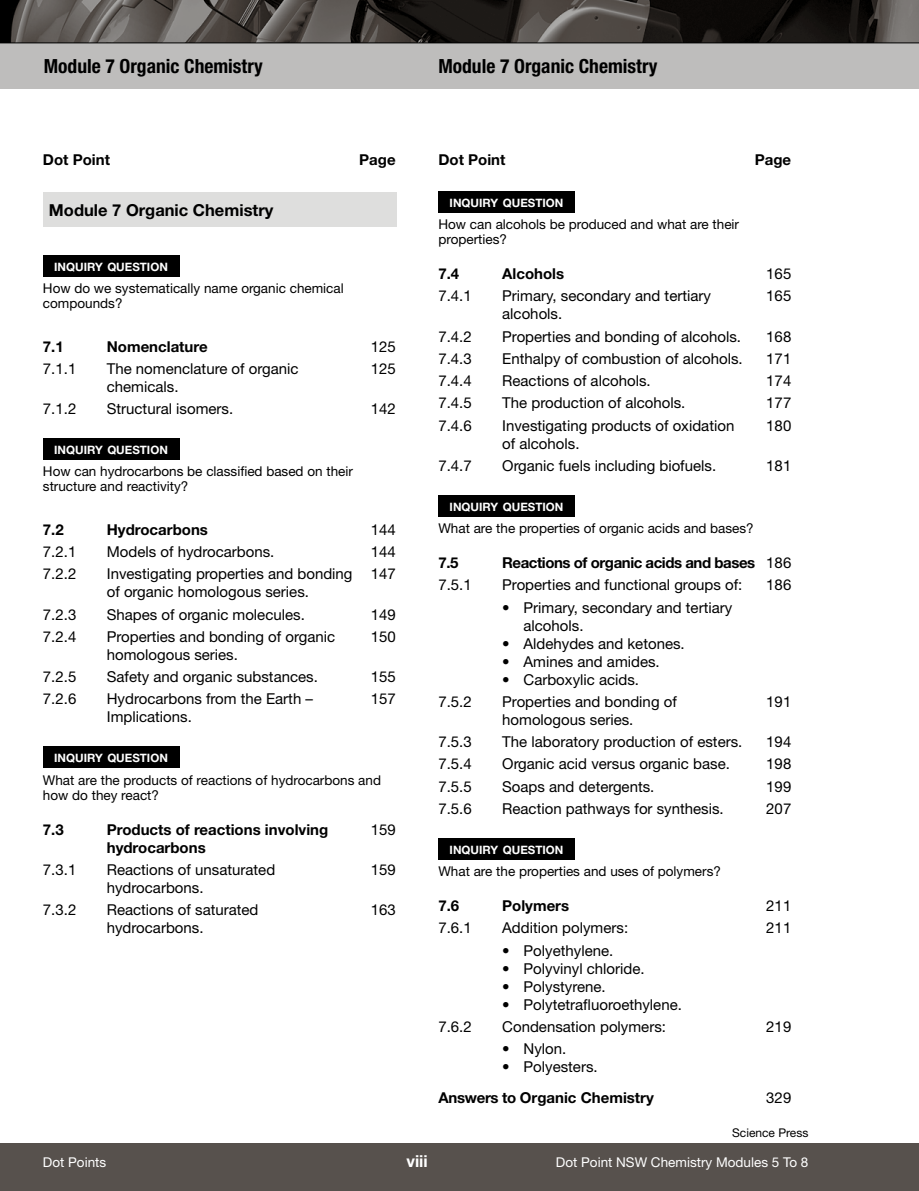
<style>
.page{position:relative;width:919px;height:1191px;background:#fff}
.page>*{position:absolute;margin:0;border:0;box-sizing:border-box;transform-origin:0 0}
.t1{font:700 condensed 19.5px "Helvetica Neue";color:#000}
.t2{font:700 16.5px "Helvetica Neue";color:#000}
.t3{font:700 16.5px "Helvetica Neue";color:#fff}
.t4{font:15px/18px "Helvetica Neue";color:#000}
.t5{font:700 15px "Helvetica Neue";color:#000}
.t6{font:700 15px "Helvetica Neue";letter-spacing:-.03em;color:#000}
.t7{font:13.5px/15px "Helvetica Neue";color:#000}
.t8{font:13.5px "Helvetica Neue";color:#fff}
.t9{font:12px "Helvetica Neue";color:#000}
.t10{font:700 11.55px "Helvetica Neue";color:#fff}
.s1{font-weight:400}
</style>
<div class="page">
<div style="left:43px;top:193px;width:353px;height:34px;background:#dededd"></div>
<div style="left:43px;top:255px;width:136px;height:21px;background:#000"></div>
<div style="left:43px;top:438px;width:136px;height:22px;background:#000"></div>
<div style="left:43px;top:746px;width:136px;height:22px;background:#000"></div>
<div style="left:438px;top:191px;width:136px;height:22px;background:#000"></div>
<div style="left:438px;top:495px;width:136px;height:21px;background:#000"></div>
<div style="left:438px;top:838px;width:136px;height:21px;background:#000"></div>
<div style="left:0;top:43px;width:918px;height:46px;background:#bebdbc"></div>
<hr style="left:918px;top:43px;width:1px;height:46px;background:#bebdbc">
<div style="left:0;top:1143px;width:918px;height:48px;background:#57514d"></div>
<img style="left:0;top:0;width:918px;height:43px">
<hr style="left:0;top:43px;width:918px;height:1px;background:#000">
<h1 class="t1" style="left:44px;top:54px;width:220px">Module 7 Organic Chemistry</h1>
<h1 class="t1" style="left:438px;top:54px;width:220px">Module 7 Organic Chemistry</h1>
<p class="t5" style="left:43px;top:150px;width:68px">Dot Point</p>
<p class="t5" style="left:359px;top:150px;width:38px">Page</p>
<p class="t5" style="left:438px;top:150px;width:68px">Dot Point</p>
<p class="t5" style="left:754px;top:150px;width:38px">Page</p>
<p class="t2" style="left:49px;top:200px;width:226px">Module 7 Organic Chemistry</p>
<p class="t10" style="left:54px;top:259px;width:115px">INQUIRY QUESTION</p>
<p class="t7" style="left:43px;top:280px;width:302px">How do we systematically name organic chemical compounds?</p>
<p class="t5" style="left:43px;top:337px;width:22px">7.1</p>
<p class="t5" style="left:107px;top:337px;width:102px">Nomenclature</p>
<p class="t4" style="left:371px;top:337px;width:27px">125</p>
<p class="t4" style="left:43px;top:359px;width:35px">7.1.1</p>
<p class="t4" style="left:107px;top:359px;width:193px">The nomenclature of organic</p>
<p class="t4" style="left:371px;top:359px;width:27px">125</p>
<p class="t4" style="left:107px;top:377px;width:73px">chemicals.</p>
<p class="t4" style="left:43px;top:399px;width:35px">7.1.2</p>
<p class="t4" style="left:107px;top:399px;width:128px">Structural isomers.</p>
<p class="t4" style="left:371px;top:399px;width:27px">142</p>
<p class="t10" style="left:54px;top:443px;width:115px">INQUIRY QUESTION</p>
<p class="t7" style="left:43px;top:464px;width:311px">How can hydrocarbons be classified based on their structure and reactivity?</p>
<p class="t5" style="left:43px;top:520px;width:22px">7.2</p>
<p class="t5" style="left:107px;top:520px;width:103px">Hydrocarbons</p>
<p class="t4" style="left:371px;top:520px;width:27px">144</p>
<p class="t4" style="left:43px;top:542px;width:35px">7.2.1</p>
<p class="t4" style="left:107px;top:542px;width:169px">Models of hydrocarbons.</p>
<p class="t4" style="left:371px;top:542px;width:27px">144</p>
<p class="t4" style="left:43px;top:565px;width:35px">7.2.2</p>
<p class="t4" style="left:107px;top:565px;width:290px">Investigating properties and bonding 147 of organic homologous series.</p>
<p class="t4" style="left:43px;top:605px;width:35px">7.2.3</p>
<p class="t4" style="left:107px;top:605px;width:199px">Shapes of organic molecules.</p>
<p class="t4" style="left:371px;top:605px;width:27px">149</p>
<p class="t4" style="left:43px;top:627px;width:35px">7.2.4</p>
<p class="t4" style="left:107px;top:627px;width:230px">Properties and bonding of organic</p>
<p class="t4" style="left:371px;top:627px;width:27px">150</p>
<p class="t4" style="left:107px;top:645px;width:133px">homologous series.</p>
<p class="t4" style="left:43px;top:667px;width:35px">7.2.5</p>
<p class="t4" style="left:107px;top:667px;width:213px">Safety and organic substances.</p>
<p class="t4" style="left:371px;top:667px;width:27px">155</p>
<p class="t4" style="left:43px;top:690px;width:35px">7.2.6</p>
<p class="t4" style="left:107px;top:690px;width:208px">Hydrocarbons from the Earth –</p>
<p class="t4" style="left:371px;top:690px;width:27px">157</p>
<p class="t4" style="left:107px;top:708px;width:87px">Implications.</p>
<p class="t10" style="left:54px;top:751px;width:115px">INQUIRY QUESTION</p>
<p class="t7" style="left:43px;top:772px;width:339px">What are the products of reactions of hydrocarbons and how do they react?</p>
<p class="t5" style="left:43px;top:820px;width:22px">7.3</p>
<p class="t5" style="left:107px;top:820px;width:223px">Products of reactions involving</p>
<p class="t4" style="left:371px;top:820px;width:27px">159</p>
<p class="t5" style="left:107px;top:838px;width:100px">hydrocarbons</p>
<p class="t4" style="left:43px;top:860px;width:35px">7.3.1</p>
<p class="t4" style="left:107px;top:860px;width:170px">Reactions of unsaturated</p>
<p class="t4" style="left:371px;top:860px;width:27px">159</p>
<p class="t4" style="left:107px;top:878px;width:98px">hydrocarbons.</p>
<p class="t4" style="left:43px;top:900px;width:35px">7.3.2</p>
<p class="t4" style="left:107px;top:900px;width:153px">Reactions of saturated</p>
<p class="t4" style="left:371px;top:900px;width:27px">163</p>
<p class="t4" style="left:107px;top:918px;width:98px">hydrocarbons.</p>
<p class="t8" style="left:43px;top:1153px;width:65px">Dot Points</p>
<p class="t3" style="left:406px;top:1150px;width:23px">viii</p>
<p class="t10" style="left:449px;top:196px;width:115px">INQUIRY QUESTION</p>
<p class="t7" style="left:438px;top:217px;width:302px">How can alcohols be produced and what are their properties?</p>
<p class="t5" style="left:438px;top:264px;width:22px">7.4</p>
<p class="t5" style="left:502px;top:264px;width:63px">Alcohols</p>
<p class="t4" style="left:766px;top:264px;width:27px">165</p>
<p class="t4" style="left:438px;top:287px;width:35px">7.4.1</p>
<p class="t4" style="left:502px;top:287px;width:210px">Primary, secondary and tertiary</p>
<p class="t4" style="left:766px;top:287px;width:27px">165</p>
<p class="t4" style="left:502px;top:305px;width:61px">alcohols.</p>
<p class="t4" style="left:438px;top:327px;width:35px">7.4.2</p>
<p class="t4" style="left:502px;top:327px;width:240px">Properties and bonding of alcohols.</p>
<p class="t4" style="left:766px;top:327px;width:27px">168</p>
<p class="t4" style="left:438px;top:349px;width:35px">7.4.3</p>
<p class="t4" style="left:502px;top:349px;width:242px">Enthalpy of combustion of alcohols.</p>
<p class="t4" style="left:766px;top:349px;width:27px">171</p>
<p class="t4" style="left:438px;top:371px;width:35px">7.4.4</p>
<p class="t4" style="left:502px;top:371px;width:150px">Reactions of alcohols.</p>
<p class="t4" style="left:766px;top:371px;width:27px">174</p>
<p class="t4" style="left:438px;top:394px;width:35px">7.4.5</p>
<p class="t4" style="left:502px;top:394px;width:185px">The production of alcohols.</p>
<p class="t4" style="left:766px;top:394px;width:27px">177</p>
<p class="t4" style="left:438px;top:416px;width:35px">7.4.6</p>
<p class="t4" style="left:502px;top:416px;width:233px">Investigating products of oxidation</p>
<p class="t4" style="left:766px;top:416px;width:27px">180</p>
<p class="t4" style="left:502px;top:434px;width:79px">of alcohols.</p>
<p class="t4" style="left:438px;top:456px;width:35px">7.4.7</p>
<p class="t4" style="left:502px;top:456px;width:215px">Organic fuels including biofuels.</p>
<p class="t4" style="left:766px;top:456px;width:27px">181</p>
<p class="t10" style="left:449px;top:499px;width:115px">INQUIRY QUESTION</p>
<p class="t7" style="left:438px;top:520px;width:317px">What are the properties of organic acids and bases?</p>
<p class="t5" style="left:438px;top:553px;width:21px">7.5</p>
<p class="t6" style="left:502px;top:553px;width:290px">Reactions of organic acids and bases <span class="s1">186</span></p>
<p class="t4" style="left:438px;top:576px;width:35px">7.5.1</p>
<p class="t4" style="left:502px;top:576px;width:242px">Properties and functional groups of:</p>
<p class="t4" style="left:766px;top:576px;width:27px">186</p>
<p class="t4" style="left:523px;top:598px;width:210px;text-indent:-21px">• Primary, secondary and tertiary alcohols.</p>
<p class="t4" style="left:502px;top:634px;width:184px">• Aldehydes and ketones.</p>
<p class="t4" style="left:502px;top:652px;width:159px">• Amines and amides.</p>
<p class="t4" style="left:502px;top:670px;width:138px">• Carboxylic acids.</p>
<p class="t4" style="left:438px;top:692px;width:35px">7.5.2</p>
<p class="t4" style="left:502px;top:692px;width:176px">Properties and bonding of</p>
<p class="t4" style="left:766px;top:692px;width:27px">191</p>
<p class="t4" style="left:502px;top:710px;width:133px">homologous series.</p>
<p class="t4" style="left:438px;top:732px;width:35px">7.5.3</p>
<p class="t4" style="left:502px;top:732px;width:242px">The laboratory production of esters.</p>
<p class="t4" style="left:766px;top:732px;width:27px">194</p>
<p class="t4" style="left:438px;top:755px;width:35px">7.5.4</p>
<p class="t4" style="left:502px;top:755px;width:229px">Organic acid versus organic base.</p>
<p class="t4" style="left:766px;top:755px;width:27px">198</p>
<p class="t4" style="left:438px;top:777px;width:35px">7.5.5</p>
<p class="t4" style="left:502px;top:777px;width:154px">Soaps and detergents.</p>
<p class="t4" style="left:766px;top:777px;width:27px">199</p>
<p class="t4" style="left:438px;top:799px;width:35px">7.5.6</p>
<p class="t4" style="left:502px;top:799px;width:223px">Reaction pathways for synthesis.</p>
<p class="t4" style="left:766px;top:799px;width:27px">207</p>
<p class="t10" style="left:449px;top:842px;width:115px">INQUIRY QUESTION</p>
<p class="t7" style="left:438px;top:863px;width:284px">What are the properties and uses of polymers?</p>
<p class="t5" style="left:438px;top:896px;width:22px">7.6</p>
<p class="t5" style="left:502px;top:896px;width:68px">Polymers</p>
<p class="t4" style="left:766px;top:896px;width:27px">211</p>
<p class="t4" style="left:438px;top:918px;width:35px">7.6.1</p>
<p class="t4" style="left:502px;top:918px;width:127px">Addition polymers:</p>
<p class="t4" style="left:766px;top:918px;width:27px">211</p>
<p class="t4" style="left:502px;top:941px;width:112px">• Polyethylene.</p>
<p class="t4" style="left:502px;top:959px;width:144px">• Polyvinyl chloride.</p>
<p class="t4" style="left:502px;top:977px;width:105px">• Polystyrene.</p>
<p class="t4" style="left:502px;top:995px;width:181px">• Polytetrafluoroethylene.</p>
<p class="t4" style="left:438px;top:1017px;width:35px">7.6.2</p>
<p class="t4" style="left:502px;top:1017px;width:165px">Condensation polymers:</p>
<p class="t4" style="left:766px;top:1017px;width:27px">219</p>
<p class="t4" style="left:502px;top:1039px;width:66px">• Nylon.</p>
<p class="t4" style="left:502px;top:1057px;width:97px">• Polyesters.</p>
<p class="t5" style="left:438px;top:1088px;width:217px">Answers to Organic Chemistry</p>
<p class="t4" style="left:766px;top:1088px;width:27px">329</p>
<p class="t9" style="left:732px;top:1125px;width:78px">Science Press</p>
<p class="t8" style="left:556px;top:1153px;width:254px">Dot Point NSW Chemistry Modules 5 To 8</p>
</div>
